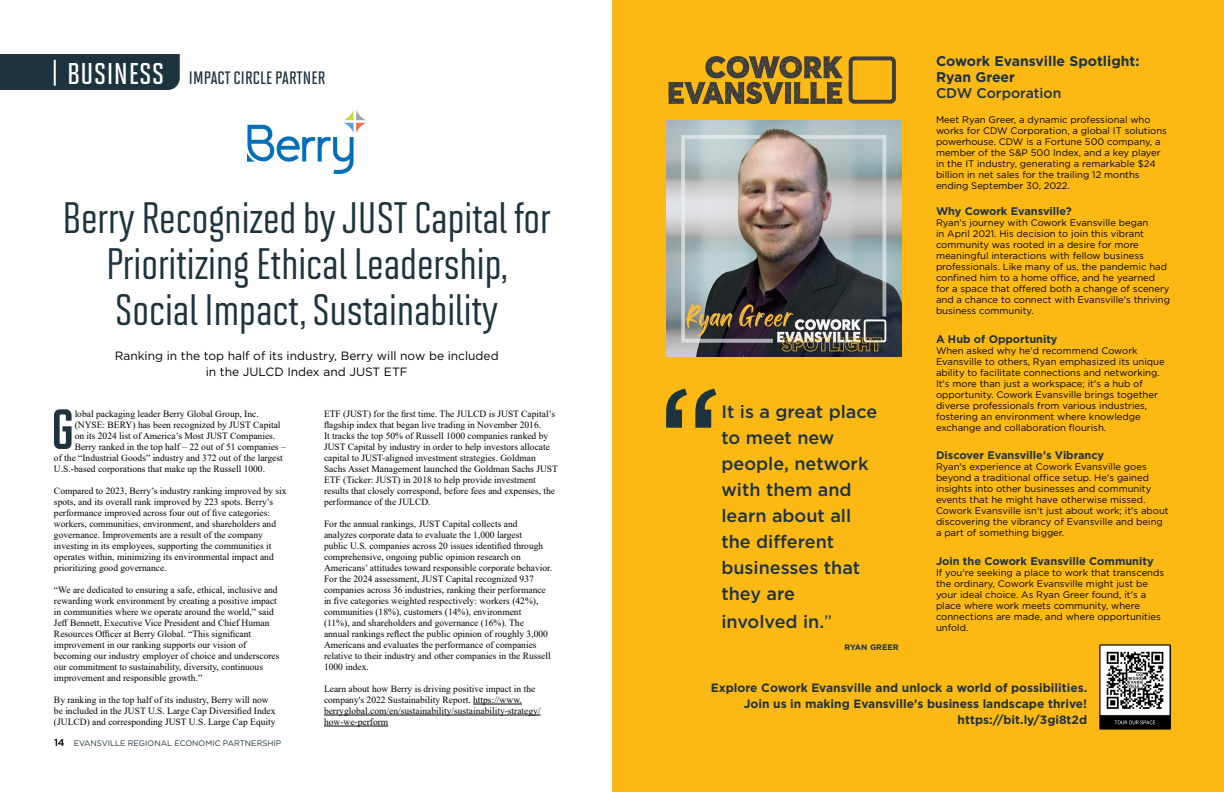
<style>
.page{position:relative;width:1224px;height:792px;background:#fff}
.page>*{position:absolute;margin:0;border:0;box-sizing:border-box;transform-origin:0 0}
.t1{font:172px "Gotham";color:#1d333e}
.t2{font:700 56.6px "Solano Gothic Pro MVB";color:#1d333e}
.t3{font:500 44px/46px "Solano Gothic Pro MVB";color:#1d333e;text-align:center}
.t4{font:500 18px/26px "Gotham";color:#1d333e}
.t5{font:600 18px "Solano Gothic Pro MVB";letter-spacing:.01em;color:#1d333e}
.t6{font:700 14px/16px "Gotham";color:#1d333e}
.t7{font:500 14px "Gotham";color:#1d333e}
.t8{font:700 12px/16px "Gotham";color:#1d333e;text-align:right}
.t9{font:12px/16px "Gotham";color:#000;text-align:center}
.t10{font:700 11px "Gotham";color:#1d333e}
.t11{font:9.5px/11px "Times New Roman";color:#000}
.t12{font:9.5px/11px "Gotham";color:#000}
.t13{font:8px "Gotham";color:#1d333e}
.t14{font:700 8px "Gotham";color:#1d333e}
.s1{font-size:30px;color:#fff}
.s2{font-weight:500;font-size:10px;color:#000}
.s3{font-weight:400}
</style>
<div class="page">
<div style="left:612px;top:0;width:612px;height:792px;background:#fdb913"></div>
<img style="left:666px;top:121px;width:235px;height:235px">
<svg style="left:849px;top:56px;width:47px;height:48px"></svg>
<svg style="left:668px;top:56px;width:175px;height:48px"></svg>
<img style="left:1099px;top:644px;width:72px;height:85px">
<div style="left:0;top:54px;width:180px;height:36px;background:#1d333e"></div>
<hr style="left:54px;top:60px;width:2px;height:26px;background:#fff">
<img style="left:248px;top:111px;width:118px;height:62px">
<hr style="left:473px;top:704px;width:49px;height:1px;background:#000">
<hr style="left:324px;top:715px;width:217px;height:1px;background:#000">
<hr style="left:324px;top:726px;width:64px;height:1px;background:#000">
<h3 class="t5" style="left:67px;top:66px;width:260px"><span class="s1">BUSINESS</span> IMPACT CIRCLE PARTNER</h3>
<h3 class="t3" style="left:63px;top:194px;width:490px">Berry Recognized by JUST Capital for<br>Prioritizing Ethical Leadership,<br>Social Impact, Sustainability</h3>
<p class="t9" style="left:115px;top:347px;width:385px">Ranking in the top half of its industry, Berry will now be included in the JULCD Index and JUST ETF</p>
<p class="t11" style="left:324px;top:408px;width:236px">ETF (JUST) for the first time. The JULCD is JUST Capital’s flagship index that began live trading in November 2016.<br>It tracks the top 50% of Russell 1000 companies ranked by JUST Capital by industry in order to help investors allocate capital to JUST-aligned investment strategies. Goldman Sachs Asset Management launched the Goldman Sachs JUST ETF (Ticker: JUST) in 2018 to help provide investment results that closely correspond, before fees and expenses, the performance of the JULCD.</p>
<p class="t11" style="left:324px;top:518px;width:230px">For the annual rankings, JUST Capital collects and analyzes corporate data to evaluate the 1,000 largest<br>public U.S. companies across 20 issues identified through comprehensive, ongoing public opinion research on Americans’ attitudes toward responsible corporate behavior.<br>For the 2024 assessment, JUST Capital recognized 937 companies across 36 industries, ranking their performance in five categories weighted respectively: workers (42%), communities (18%), customers (14%), environment<br>(11%), and shareholders and governance (16%). The<br>annual rankings reflect the public opinion of roughly 3,000<br>Americans and evaluates the performance of companies relative to their industry and other companies in the Russell 1000 index.</p>
<p class="t11" style="left:324px;top:683px;width:218px">Learn about how Berry is driving positive impact in the company's 2022 Sustainability Report. https://www. berryglobal.com/en/sustainability/sustainability-strategy/ how-we-perform</p>
<h2 class="t2" style="left:51px;top:393px;width:25px">G</h2>
<p class="t11" style="left:75px;top:408px;width:186px">lobal packaging leader Berry Global Group, Inc.</p>
<p class="t11" style="left:75px;top:419px;width:207px">(NYSE: BERY) has been recognized by JUST Capital</p>
<p class="t11" style="left:75px;top:430px;width:202px">on its 2024 list of America’s Most JUST Companies.</p>
<p class="t11" style="left:75px;top:441px;width:213px">Berry ranked in the top half – 22 out of 51 companies –</p>
<p class="t11" style="left:54px;top:452px;width:230px">of the “Industrial Goods” industry and 372 out of the largest</p>
<p class="t11" style="left:54px;top:463px;width:213px">U.S.-based corporations that make up the Russell 1000.</p>
<p class="t11" style="left:54px;top:485px;width:234px">Compared to 2023, Berry’s industry ranking improved by six spots, and its overall rank improved by 223 spots. Berry’s performance improved across four out of five categories: workers, communities, environment, and shareholders and governance. Improvements are a result of the company investing in its employees, supporting the communities it operates within, minimizing its environmental impact and prioritizing good governance.</p>
<p class="t11" style="left:54px;top:584px;width:227px">“We are dedicated to ensuring a safe, ethical, inclusive and rewarding work environment by creating a positive impact in communities where we operate around the world,” said Jeff Bennett, Executive Vice President and Chief Human Resources Officer at Berry Global. “This significant improvement in our ranking supports our vision of becoming our industry employer of choice and underscores our commitment to sustainability, diversity, continuous improvement and responsible growth.”</p>
<p class="t11" style="left:54px;top:694px;width:223px">By ranking in the top half of its industry, Berry will now be included in the JUST U.S. Large Cap Diversified Index (JULCD) and corresponding JUST U.S. Large Cap Equity</p>
<p class="t13" style="left:54px;top:738px;width:229px"><span class="s2">14</span> EVANSVILLE REGIONAL ECONOMIC PARTNERSHIP</p>
<h1 class="t1" style="left:654px;top:339px;width:73px">‘‘</h1>
<h3 class="t4" style="left:721px;top:398px;width:157px">It is a great place to meet new people, network with them and learn about all the different businesses that they are</h3>
<h3 class="t4" style="left:721px;top:608px;width:112px">involved in.<span class="s3">”</span></h3>
<p class="t14" style="left:845px;top:642px;width:56px">RYAN GREER</p>
<h3 class="t6" style="left:936px;top:53px;width:205px">Cowork Evansville Spotlight:<br>Ryan Greer</h3>
<h3 class="t7" style="left:936px;top:84px;width:127px">CDW Corporation</h3>
<p class="t12" style="left:936px;top:114px;width:233px">Meet Ryan Greer, a dynamic professional who works for CDW Corporation, a global IT solutions powerhouse. CDW is a Fortune 500 company, a member of the S&amp;P 500 Index, and a key player in the IT industry, generating a remarkable $24 billion in net sales for the trailing 12 months ending September 30, 2022.</p>
<p class="t10" style="left:936px;top:204px;width:137px">Why Cowork Evansville?</p>
<p class="t12" style="left:936px;top:217px;width:235px">Ryan's journey with Cowork Evansville began<br>in April 2021. His decision to join this vibrant community was rooted in a desire for more meaningful interactions with fellow business professionals. Like many of us, the pandemic had confined him to a home office, and he yearned for a space that offered both a change of scenery and a chance to connect with Evansville's thriving business community.</p>
<p class="t10" style="left:936px;top:332px;width:123px">A Hub of Opportunity</p>
<p class="t12" style="left:936px;top:345px;width:230px">When asked why he'd recommend Cowork Evansville to others, Ryan emphasized its unique ability to facilitate connections and networking.<br>It's more than just a workspace; it's a hub of opportunity. Cowork Evansville brings together diverse professionals from various industries, fostering an environment where knowledge exchange and collaboration flourish.</p>
<p class="t10" style="left:936px;top:448px;width:170px">Discover Evansville's Vibrancy</p>
<p class="t12" style="left:936px;top:461px;width:234px">Ryan's experience at Cowork Evansville goes beyond a traditional office setup. He's gained insights into other businesses and community events that he might have otherwise missed.<br>Cowork Evansville isn't just about work; it's about discovering the vibrancy of Evansville and being a part of something bigger.</p>
<p class="t10" style="left:936px;top:554px;width:219px">Join the Cowork Evansville Community</p>
<p class="t12" style="left:936px;top:567px;width:230px">If you're seeking a place to work that transcends the ordinary, Cowork Evansville might just be your ideal choice. As Ryan Greer found, it's a place where work meets community, where connections are made, and where opportunities unfold.</p>
<p class="t8" style="left:711px;top:680px;width:378px">Explore Cowork Evansville and unlock a world of possibilities.<br>Join us in making Evansville's business landscape thrive! https://bit.ly/3gi8t2d</p>
</div>
